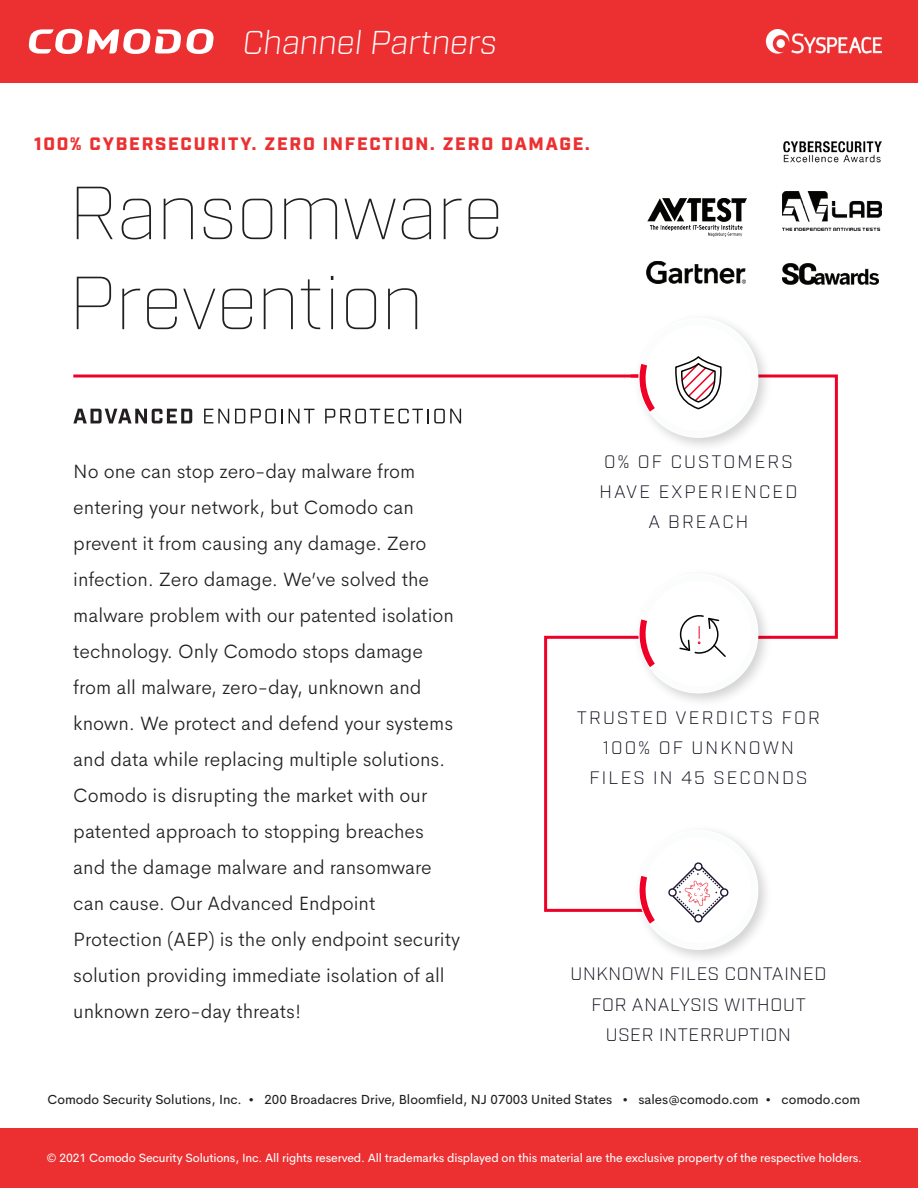
<style>
.page{position:relative;width:918px;height:1188px;background:#fff}
.page>*{position:absolute;margin:0;border:0;box-sizing:border-box;transform-origin:0 0}
.t1{font:100 75px/90px "Industry";color:#231f20}
.t2{font:300 33px "Industry";color:#fff}
.t3{font:300 19.5px/36px "Cerebri Sans";color:#231f20}
.t4{font:300 18px/30px "Industry";letter-spacing:.11em;color:#110d1a;text-align:center}
.t5{font:300 18px/30px "Industry";letter-spacing:.04em;color:#110d1a;text-align:center}
.t6{font:900 18px "Industry";letter-spacing:.1em;color:#ec3031}
.t7{font:13.2px "Cerebri Sans";color:#231f20}
.t8{font:12px "Cerebri Sans";letter-spacing:-.01em;color:#fff}
</style>
<div class="page">
<svg style="left:543px;top:374px;width:295px;height:538px"></svg>
<div style="left:0;top:0;width:918px;height:83px;background:#ec3031"></div>
<div style="left:0;top:1128px;width:918px;height:60px;background:#ec3031"></div>
<svg style="left:29px;top:29px;width:185px;height:25px"></svg>
<img style="left:766px;top:30px;width:115px;height:23px">
<hr style="left:73px;top:375px;width:624px;height:3px;background:#ef0027">
<img style="left:629px;top:350px;width:148px;height:106px">
<img style="left:629px;top:564px;width:148px;height:148px">
<img style="left:629px;top:821px;width:148px;height:137px">
<svg style="left:637px;top:831px;width:120px;height:118px"></svg>
<svg style="left:637px;top:320px;width:120px;height:117px"></svg>
<svg style="left:637px;top:575px;width:120px;height:118px"></svg>
<svg style="left:73px;top:409px;width:119px;height:14px"></svg>
<svg style="left:204px;top:409px;width:25px;height:14px"></svg>
<svg style="left:235px;top:409px;width:10px;height:14px"></svg>
<svg style="left:251px;top:409px;width:32px;height:14px"></svg>
<svg style="left:289px;top:409px;width:25px;height:14px"></svg>
<svg style="left:325px;top:409px;width:136px;height:14px"></svg>
<img style="left:647px;top:261px;width:98px;height:23px">
<img style="left:783px;top:264px;width:95px;height:21px">
<img style="left:782px;top:192px;width:99px;height:39px">
<img style="left:648px;top:199px;width:99px;height:37px">
<img style="left:783px;top:142px;width:98px;height:21px">
<h2 class="t2" style="left:242px;top:22px;width:260px">Channel Partners</h2>
<p class="t6" style="left:34px;top:133px;width:557px">100% CYBERSECURITY. ZERO INFECTION. ZERO DAMAGE.</p>
<h1 class="t1" style="left:69px;top:168px;width:436px">Ransomware<br>Prevention</h1>
<p class="t3" style="left:73px;top:452px;width:389px">No one can stop zero-day malware from entering your network, but Comodo can prevent it from causing any damage. Zero infection. Zero damage. We’ve solved the malware problem with our patented isolation technology. Only Comodo stops damage from all malware, zero-day, unknown and known. We protect and defend your systems and data while replacing multiple solutions.<br>Comodo is disrupting the market with our patented approach to stopping breaches and the damage malware and ransomware can cause. Our Advanced Endpoint Protection (AEP) is the only endpoint security solution providing immediate isolation of all unknown zero-day threats!</p>
<p class="t4" style="left:599px;top:447px;width:199px">0% OF CUSTOMERS<br>HAVE EXPERIENCED<br>A BREACH</p>
<p class="t4" style="left:577px;top:703px;width:245px">TRUSTED VERDICTS FOR<br>100% OF UNKNOWN<br>FILES IN 45 SECONDS</p>
<p class="t5" style="left:570px;top:959px;width:257px">UNKNOWN FILES CONTAINED<br>FOR ANALYSIS WITHOUT<br>USER INTERRUPTION</p>
<p class="t7" style="left:47px;top:1089px;width:814px">Comodo Security Solutions, Inc. • 200 Broadacres Drive, Bloomfield, NJ 07003 United States • sales@comodo.com • comodo.com</p>
<p class="t8" style="left:46px;top:1148px;width:817px">© 2021 Comodo Security Solutions, Inc. All rights reserved. All trademarks displayed on this material are the exclusive property of the respective holders.</p>
</div>
